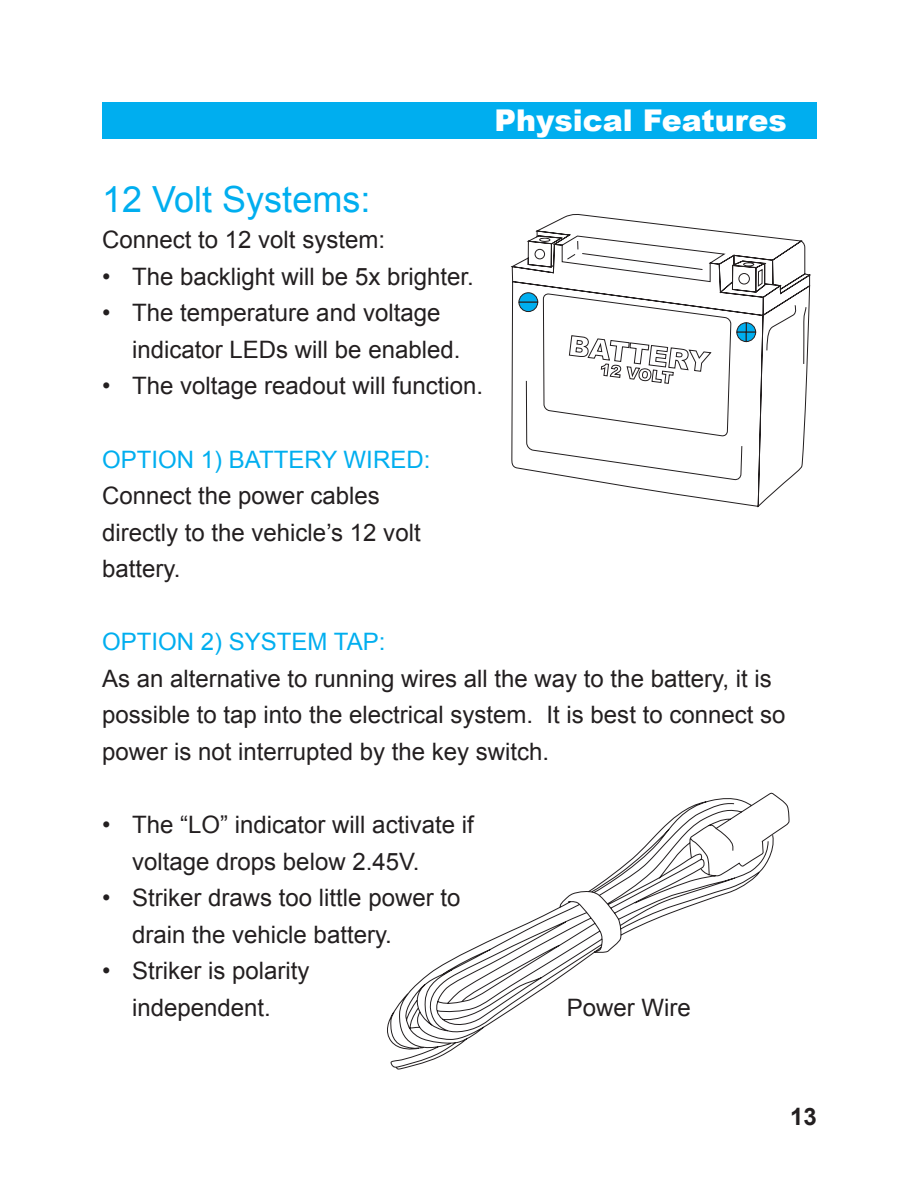
<style>
.page{position:relative;width:919px;height:1191px;background:#fff}
.page>*{position:absolute;margin:0;border:0;box-sizing:border-box;transform-origin:0 0}
.t1{font:36px "Arial";color:#00aeef}
.t2{font:900 30px "Arial";color:#fff}
.t3{font:24px/36.6px "Arial";color:#231f20}
.t4{font:24px "Arial";color:#00aeef}
.t5{font:700 24px "Arial";color:#231f20}
</style>
<div class="page">
<div style="left:102px;top:102px;width:714px;height:37px;background:#00aeef"></div>
<svg style="left:511px;top:214px;width:299px;height:292px"></svg>
<svg style="left:742px;top:322px;width:14px;height:19px"></svg>
<svg style="left:518px;top:237px;width:224px;height:243px"></svg>
<svg style="left:387px;top:792px;width:402px;height:277px"></svg>
<p class="t2" style="left:494px;top:98px;width:294px">Physical Features</p>
<h1 class="t1" style="left:102px;top:175px;width:270px">12 Volt Systems:</h1>
<p class="t3" style="left:102px;top:222px;width:284px">Connect to 12 volt system:</p>
<p class="t3" style="left:102px;top:258px;width:10px">• •</p>
<p class="t3" style="left:102px;top:368px;width:10px">•</p>
<p class="t3" style="left:132px;top:258px;width:352px">The backlight will be 5x brighter.<br>The temperature and voltage indicator LEDs will be enabled.<br>The voltage readout will function.</p>
<p class="t4" style="left:102px;top:443px;width:330px">OPTION 1) BATTERY WIRED:</p>
<p class="t3" style="left:102px;top:477px;width:320px">Connect the power cables directly to the vehicle’s 12 volt battery.</p>
<p class="t4" style="left:102px;top:626px;width:285px">OPTION 2) SYSTEM TAP:</p>
<p class="t3" style="left:102px;top:660px;width:684px">As an alternative to running wires all the way to the battery, it is possible to tap into the electrical system. It is best to connect so power is not interrupted by the key switch.</p>
<p class="t3" style="left:102px;top:806px;width:10px">•</p>
<p class="t3" style="left:102px;top:879px;width:10px">•</p>
<p class="t3" style="left:102px;top:952px;width:10px">•</p>
<p class="t3" style="left:132px;top:806px;width:343px">The “LO” indicator will activate if voltage drops below 2.45V.<br>Striker draws too little power to drain the vehicle battery.<br>Striker is polarity<br>independent.</p>
<p class="t3" style="left:567px;top:989px;width:126px">Power Wire</p>
<p class="t5" style="left:790px;top:1101px;width:28px">13</p>
</div>
